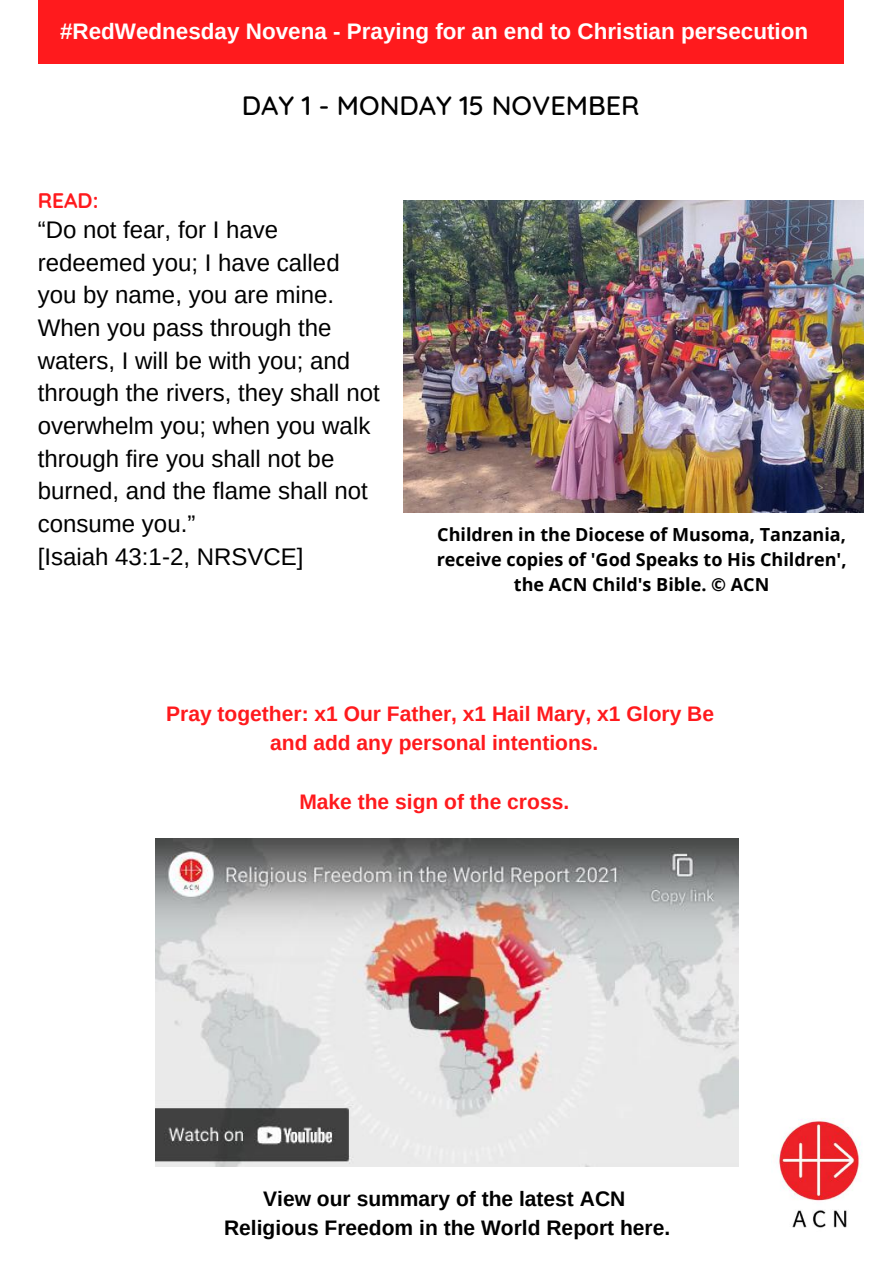
<style>
.page{position:relative;width:894px;height:1264px;background:#fff}
.page>*{position:absolute;margin:0;border:0;box-sizing:border-box;transform-origin:0 0}
.t1{font:500 27px "Quicksand";color:#000}
.t2{font:24px/32.7px "Arimo";color:#000}
.t3{font:700 22.5px "Arimo";color:#fff}
.t4{font:700 21px/29.2px "Arimo";color:#ff1a1d;text-align:center}
.t5{font:700 21px/29.2px "Arimo";color:#000;text-align:center}
.t6{font:700 21px "Quicksand";color:#ff1a1d}
.t7{font:700 18px/24.8px "Open Sans";color:#000;text-align:center}
</style>
<div class="page">
<div style="left:38px;top:0;width:805px;height:63px;background:#ff1a1d"></div>
<img style="left:778px;top:1118px;width:83px;height:110px">
<img style="left:155px;top:839px;width:583px;height:327px">
<img style="left:403px;top:200px;width:460px;height:312px">
<p class="t3" style="left:60px;top:18px;width:749px">#RedWednesday Novena - Praying for an end to Christian persecution</p>
<p class="t1" style="left:242px;top:88px;width:399px">DAY 1 - MONDAY 15 NOVEMBER</p>
<p class="t6" style="left:38px;top:187px;width:62px">READ:</p>
<p class="t2" style="left:38px;top:213px;width:343px">“Do not fear, for I have redeemed you; I have called you by name, you are mine.<br>When you pass through the waters, I will be with you; and through the rivers, they shall not overwhelm you; when you walk through fire you shall not be burned, and the flame shall not consume you.”<br>[Isaiah 43:1-2, NRSVCE]</p>
<p class="t7" style="left:436px;top:522px;width:411px">Children in the Diocese of Musoma, Tanzania, receive copies of 'God Speaks to His Children', the ACN Child's Bible. © ACN</p>
<p class="t4" style="left:166px;top:699px;width:549px">Pray together: x1 Our Father, x1 Hail Mary, x1 Glory Be and add any personal intentions.</p>
<p class="t4" style="left:299px;top:787px;width:271px">Make the sign of the cross.</p>
<p class="t5" style="left:224px;top:1183px;width:447px">View our summary of the latest ACN<br>Religious Freedom in the World Report here.</p>
</div>
